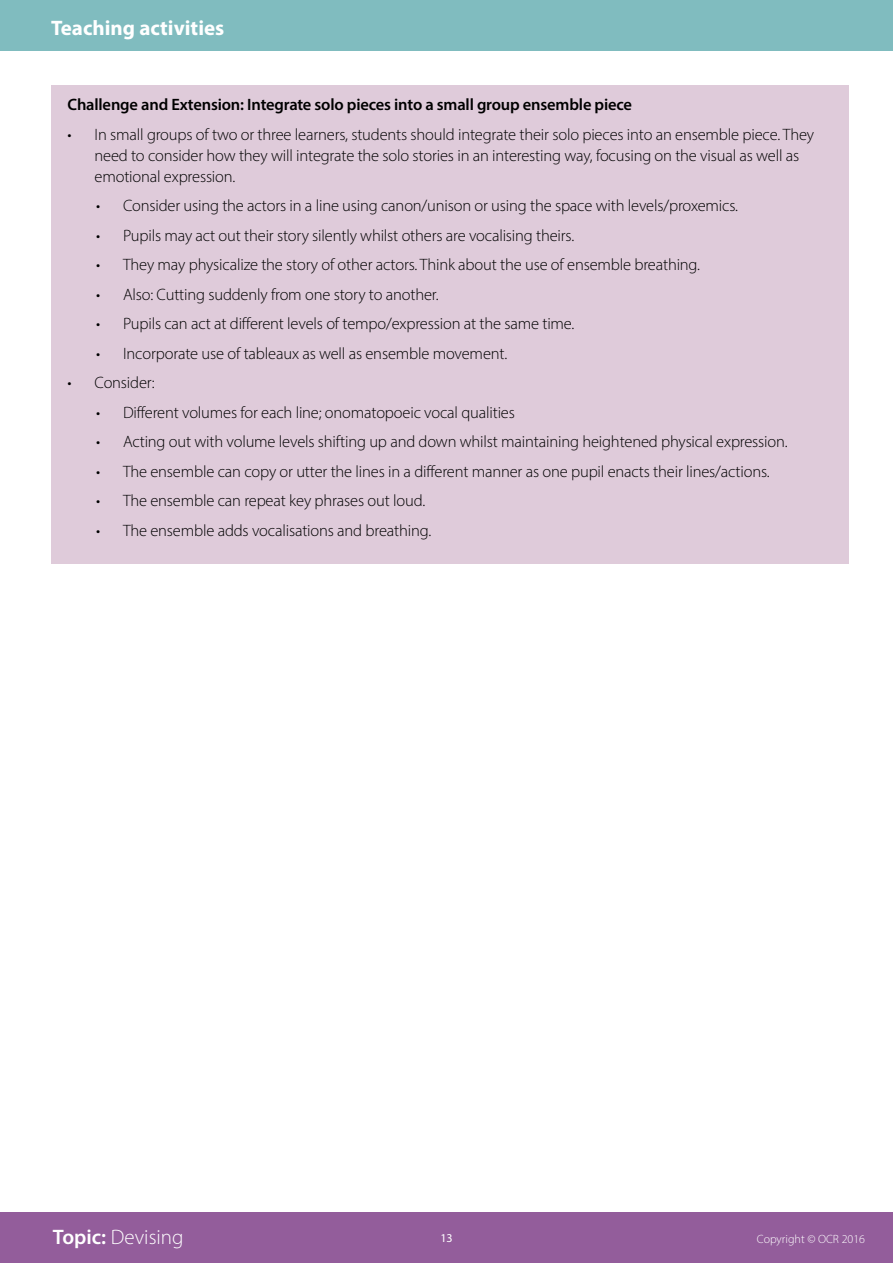
<style>
.page{position:relative;width:893px;height:1263px;background:#fff}
.page>*{position:absolute;margin:0;border:0;box-sizing:border-box;transform-origin:0 0}
.t1{font:700 21px "Myriad Pro";color:#fff}
.t2{font:300 21px "Myriad Pro";color:#fff}
.body{font:300 16.5px/21px "Myriad Pro";letter-spacing:-.01em;color:#000}
.body-2{font:600 16.5px "Myriad Pro";letter-spacing:-.01em;color:#000}
.t3{font:300 12px "Myriad Pro";color:#fff}
.t4{font:12px "Myriad Pro";color:#fff}
.s1{font-weight:600}
</style>
<div class="page">
<div style="left:0;top:0;width:893px;height:51px;background:#80bcbf"></div>
<div style="left:0;top:1212px;width:893px;height:51px;background:#935d9b"></div>
<div style="left:51px;top:85px;width:797px;height:478px;background:#dfcbda"></div>
<p class="t1" style="left:51px;top:14px;width:175px">Teaching activities</p>
<p class="body-2" style="left:68px;top:94px;width:566px">Challenge and Extension: Integrate solo pieces into a small group ensemble piece</p>
<p class="body" style="left:95px;top:124px;width:721px;text-indent:-27px">• In small groups of two or three learners, students should integrate their solo pieces into an ensemble piece. They need to consider how they will integrate the solo stories in an interesting way, focusing on the visual as well as emotional expression.</p>
<p class="body" style="left:96px;top:195px;width:644px">• Consider using the actors in a line using canon/unison or using the space with levels/proxemics.</p>
<p class="body" style="left:96px;top:225px;width:480px">• Pupils may act out their story silently whilst others are vocalising theirs.</p>
<p class="body" style="left:96px;top:254px;width:606px">• They may physicalize the story of other actors. Think about the use of ensemble breathing.</p>
<p class="body" style="left:96px;top:284px;width:344px">• Also: Cutting suddenly from one story to another.</p>
<p class="body" style="left:96px;top:313px;width:480px">• Pupils can act at different levels of tempo/expression at the same time.</p>
<p class="body" style="left:96px;top:343px;width:413px">• Incorporate use of tableaux as well as ensemble movement.</p>
<p class="body" style="left:68px;top:372px;width:89px">• Consider:</p>
<p class="body" style="left:96px;top:402px;width:420px">• Different volumes for each line; onomatopoeic vocal qualities</p>
<p class="body" style="left:96px;top:431px;width:693px">• Acting out with volume levels shifting up and down whilst maintaining heightened physical expression.</p>
<p class="body" style="left:96px;top:461px;width:675px">• The ensemble can copy or utter the lines in a different manner as one pupil enacts their lines/actions.</p>
<p class="body" style="left:96px;top:490px;width:331px">• The ensemble can repeat key phrases out loud.</p>
<p class="body" style="left:96px;top:520px;width:337px">• The ensemble adds vocalisations and breathing.</p>
<p class="t2" style="left:53px;top:1224px;width:132px"><span class="s1">Topic:</span> Devising</p>
<p class="t4" style="left:440px;top:1231px;width:14px">13</p>
<p class="t3" style="left:757px;top:1232px;width:110px">Copyright © OCR 2016</p>
</div>
